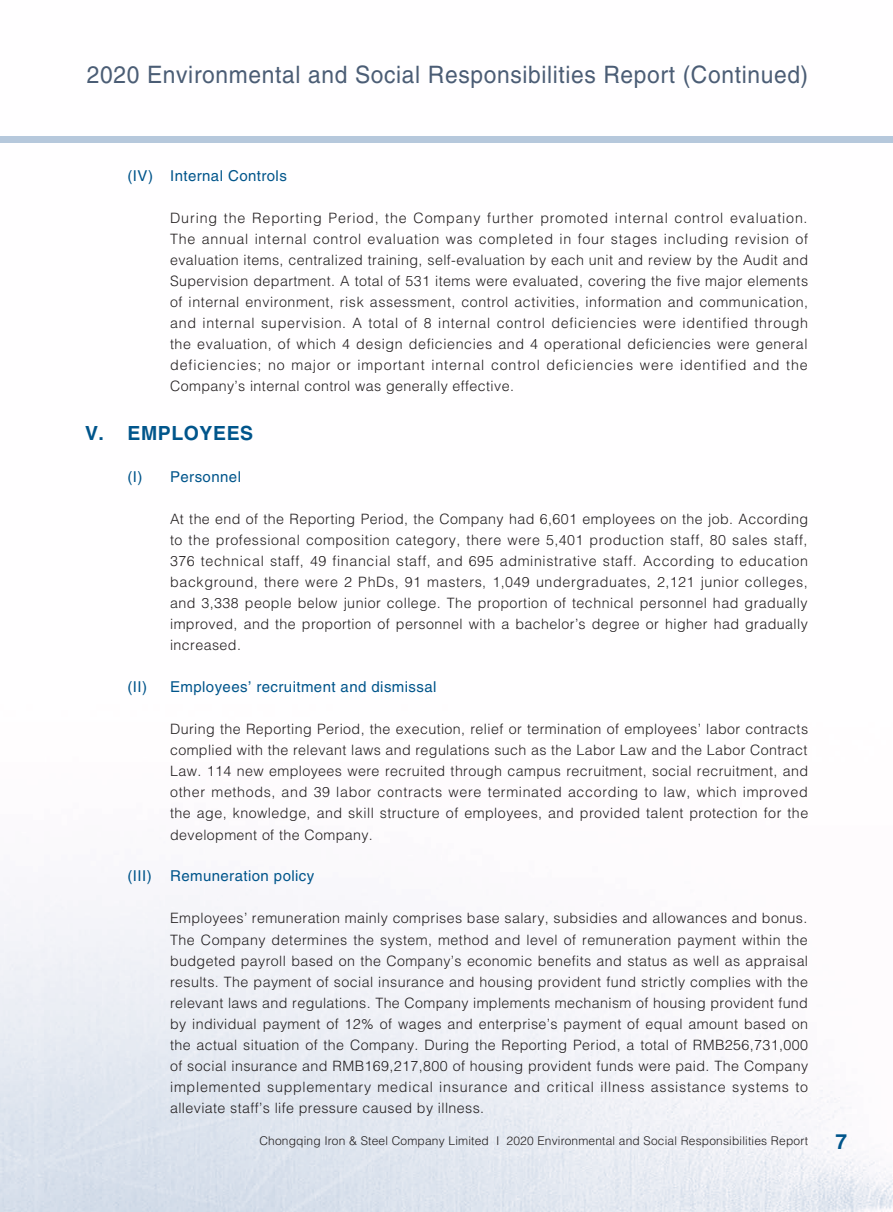
<style>
.page{position:relative;width:893px;height:1212px;background:#fff}
.page>*{position:absolute;margin:0;border:0;box-sizing:border-box;transform-origin:0 0}
.t1{font:24px "Helvetica LT Std";letter-spacing:.03em;color:#4b5d75;scale:.95 1}
.t2{font:700 21px "Helvetica LT Std";color:#00558b}
.t3{font:700 19.5px "Helvetica LT Std";letter-spacing:.03em;color:#00558b}
.t4{font:15px "Helvetica LT Std";letter-spacing:.03em;color:#00558b}
.t5{font:300 14.25px/21px "Helvetica LT Std";letter-spacing:.03em;color:#231f20;text-align:justify}
.t6{font:300 12px "Helvetica LT Std";letter-spacing:.015em;color:#231f20}
</style>
<div class="page">
<img style="left:0;top:142px;width:893px;height:1070px">
<div style="left:0;top:136px;width:893px;height:6px;background:#b6c8dc"></div>
<h1 class="t1" style="left:87px;top:61px;width:761px">2020 Environmental and Social Responsibilities Report (Continued)</h1>
<p class="t4" style="left:128px;top:167px;width:161px">(IV) Internal Controls</p>
<p class="t5" style="left:170px;top:207px;width:640px">During the Reporting Period, the Company further promoted internal control evaluation.<br>The annual internal control evaluation was completed in four stages including revision of evaluation items, centralized training, self-evaluation by each unit and review by the Audit and Supervision department. A total of 531 items were evaluated, covering the five major elements of internal environment, risk assessment, control activities, information and communication, and internal supervision. A total of 8 internal control deficiencies were identified through the evaluation, of which 4 design deficiencies and 4 operational deficiencies were general deficiencies; no major or important internal control deficiencies were identified and the Company’s internal control was generally effective.</p>
<h3 class="t3" style="left:85px;top:422px;width:170px">V. EMPLOYEES</h3>
<p class="t4" style="left:128px;top:468px;width:115px">(I) Personnel</p>
<p class="t5" style="left:170px;top:509px;width:640px">At the end of the Reporting Period, the Company had 6,601 employees on the job. According to the professional composition category, there were 5,401 production staff, 80 sales staff, 376 technical staff, 49 financial staff, and 695 administrative staff. According to education background, there were 2 PhDs, 91 masters, 1,049 undergraduates, 2,121 junior colleges, and 3,338 people below junior college. The proportion of technical personnel had gradually improved, and the proportion of personnel with a bachelor’s degree or higher had gradually increased.</p>
<p class="t4" style="left:128px;top:678px;width:21px">(II)</p>
<p class="t4" style="left:170px;top:678px;width:268px">Employees’ recruitment and dismissal</p>
<p class="t5" style="left:170px;top:719px;width:640px">During the Reporting Period, the execution, relief or termination of employees’ labor contracts complied with the relevant laws and regulations such as the Labor Law and the Labor Contract Law. 114 new employees were recruited through campus recruitment, social recruitment, and other methods, and 39 labor contracts were terminated according to law, which improved the age, knowledge, and skill structure of employees, and provided talent protection for the development of the Company.</p>
<p class="t4" style="left:128px;top:867px;width:188px">(III) Remuneration policy</p>
<p class="t5" style="left:170px;top:908px;width:640px">Employees’ remuneration mainly comprises base salary, subsidies and allowances and bonus.<br>The Company determines the system, method and level of remuneration payment within the budgeted payroll based on the Company’s economic benefits and status as well as appraisal results. The payment of social insurance and housing provident fund strictly complies with the relevant laws and regulations. The Company implements mechanism of housing provident fund by individual payment of 12% of wages and enterprise’s payment of equal amount based on the actual situation of the Company. During the Reporting Period, a total of RMB256,731,000 of social insurance and RMB169,217,800 of housing provident funds were paid. The Company implemented supplementary medical insurance and critical illness assistance systems to alleviate staff’s life pressure caused by illness.</p>
<p class="t6" style="left:259px;top:1133px;width:550px">Chongqing Iron &amp; Steel Company Limited I 2020 Environmental and Social Responsibilities Report</p>
<h2 class="t2" style="left:836px;top:1129px;width:13px">7</h2>
</div>
